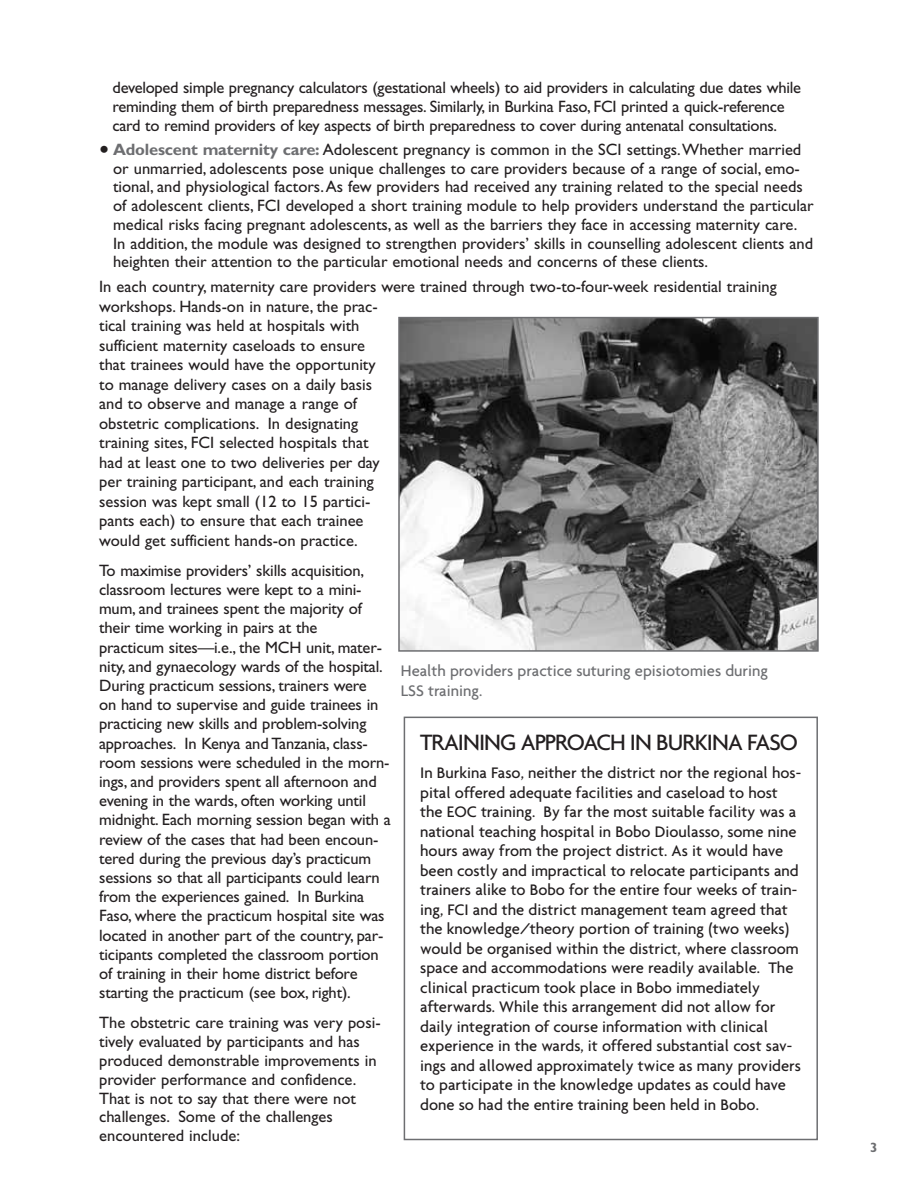
<style>
.page{position:relative;width:918px;height:1188px;background:#fff}
.page>*{position:absolute;margin:0;border:0;box-sizing:border-box;transform-origin:0 0}
.t1{font:500 24px "Agenda";letter-spacing:-.04em;color:#231f20}
.t2{font:16.5px/19.2px "Gill Sans";color:#231f20}
.t3{font:500 16.5px/19.5px "Agenda";color:#231f20}
.t4{font:500 16.5px/19.5px "Agenda";color:#6d6e71}
.t5{font:700 13.5px "Gill Sans";color:#6d6e71}
.s1{font-size:28.5px}
.s2{font-weight:700;color:#6d6e71}
</style>
<div class="page">
<img style="left:401px;top:320px;width:415px;height:329px">
<div style="left:398px;top:317px;width:421px;height:335px;border:2px solid #6d6e71"></div>
<div style="left:404px;top:717px;width:414px;height:423px;border:2px solid #6d6e71"></div>
<p class="t2" style="left:113px;top:80px;width:690px;line-height:18.8px">developed simple pregnancy calculators (gestational wheels) to aid providers in calculating due dates while reminding them of birth preparedness messages. Similarly, in Burkina Faso, FCI printed a quick-reference card to remind providers of key aspects of birth preparedness to cover during antenatal consultations.</p>
<p class="t2" style="left:113px;top:142px;width:702px;line-height:18.8px;text-indent:-14px"><span class="s1">•</span> <span class="s2">Adolescent maternity care:</span> Adolescent pregnancy is common in the SCI settings.Whether married or unmarried, adolescents pose unique challenges to care providers because of a range of social, emo&shy;tional, and physiological factors.As few providers had received any training related to the special needs of adolescent clients, FCI developed a short training module to help providers understand the particular medical risks facing pregnant adolescents, as well as the barriers they face in accessing maternity care.<br>In addition, the module was designed to strengthen providers’ skills in counselling adolescent clients and heighten their attention to the particular emotional needs and concerns of these clients.</p>
<p class="t2" style="left:99px;top:279px;width:679px">In each country, maternity care providers were trained through two-to-four-week residential training workshops. Hands-on in nature, the prac-<br>tical training was held at hospitals with<br>sufficient maternity caseloads to ensure<br>that trainees would have the opportunity<br>to manage delivery cases on a daily basis<br>and to observe and manage a range of<br>obstetric complications. In designating<br>training sites, FCI selected hospitals that<br>had at least one to two deliveries per day<br>per training participant, and each training<br>session was kept small (12 to 15 partici-<br>pants each) to ensure that each trainee<br>would get sufficient hands-on practice.</p>
<p class="t2" style="left:99px;top:563px;width:293px">To maximise providers’ skills acquisition, classroom lectures were kept to a mini&shy;mum, and trainees spent the majority of their time working in pairs at the<br>practicum sites—i.e., the MCH unit, mater&shy;nity, and gynaecology wards of the hospital.<br>During practicum sessions, trainers were<br>on hand to supervise and guide trainees in practicing new skills and problem-solving approaches. In Kenya and Tanzania, class&shy;room sessions were scheduled in the morn&shy;ings, and providers spent all afternoon and evening in the wards, often working until midnight. Each morning session began with a review of the cases that had been encoun&shy;tered during the previous day’s practicum sessions so that all participants could learn from the experiences gained. In Burkina Faso, where the practicum hospital site was located in another part of the country, par&shy;ticipants completed the classroom portion of training in their home district before starting the practicum (see box, right).</p>
<p class="t2" style="left:99px;top:1015px;width:283px">The obstetric care training was very posi&shy;tively evaluated by participants and has produced demonstrable improvements in provider performance and confidence.<br>That is not to say that there were not challenges. Some of the challenges encountered include:</p>
<p class="t4" style="left:401px;top:663px;width:369px">Health providers practice suturing episiotomies during<br>LSS training.</p>
<h1 class="t1" style="left:420px;top:733px;width:379px">TRAINING APPROACH IN BURKINA FASO</h1>
<p class="t3" style="left:420px;top:765px;width:383px">In Burkina Faso, neither the district nor the regional hos&shy;pital offered adequate facilities and caseload to host the EOC training. By far the most suitable facility was a national teaching hospital in Bobo Dioulasso, some nine hours away from the project district. As it would have been costly and impractical to relocate participants and trainers alike to Bobo for the entire four weeks of train&shy;ing, FCI and the district management team agreed that the knowledge/theory portion of training (two weeks) would be organised within the district, where classroom space and accommodations were readily available. The clinical practicum took place in Bobo immediately afterwards. While this arrangement did not allow for daily integration of course information with clinical experience in the wards, it offered substantial cost sav&shy;ings and allowed approximately twice as many providers to participate in the knowledge updates as could have done so had the entire training been held in Bobo.</p>
<p class="t5" style="left:870px;top:1142px;width:9px">3</p>
</div>
